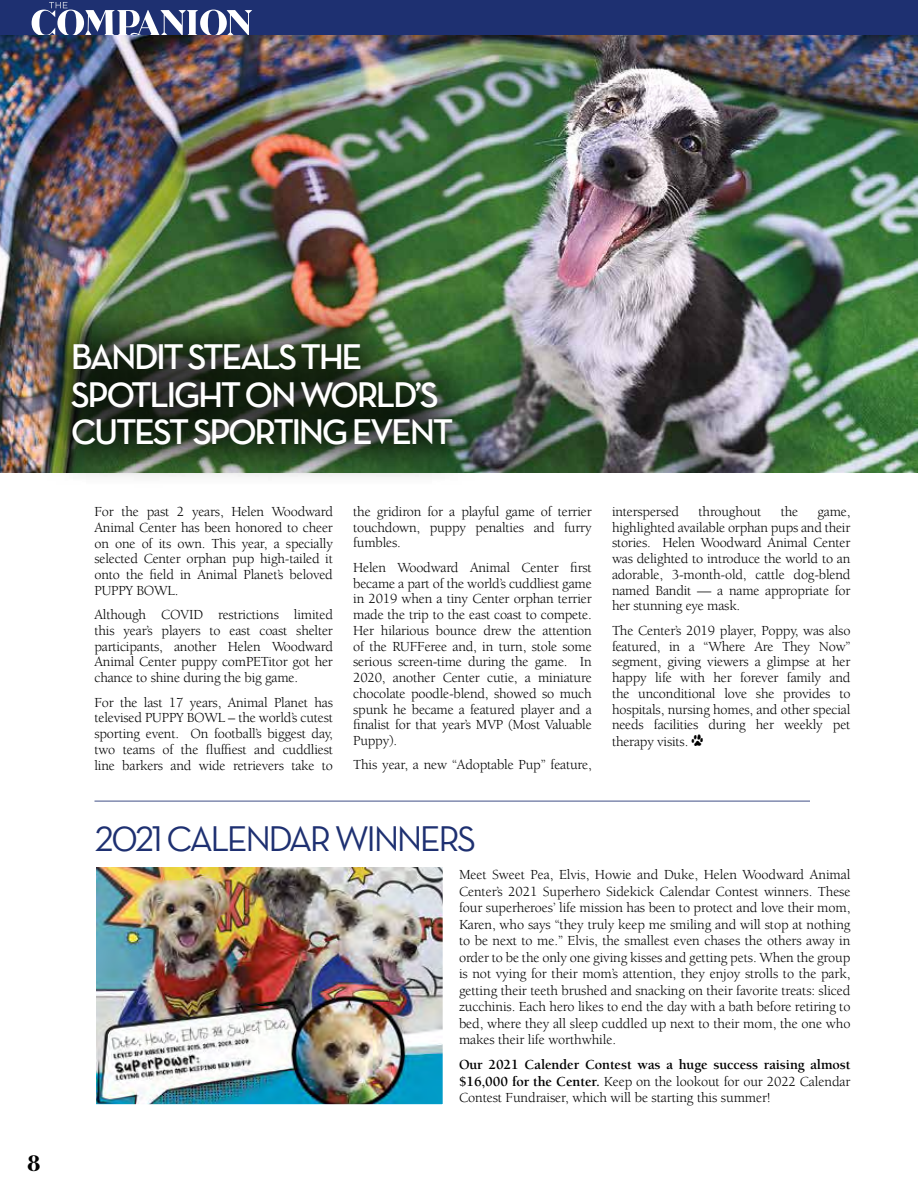
<style>
.page{position:relative;width:918px;height:1188px;background:#fff}
.page>*{position:absolute;margin:0;border:0;box-sizing:border-box;transform-origin:0 0}
.t1{font:600 36px/37px "Neutra Text";letter-spacing:-.07em;color:#fff}
.t2{font:36px "Neutra Text Book Alt";letter-spacing:-.07em;color:#1e3071}
.t3{font:800 18px "Pervinca Family";color:#000}
.t4{font:14.25px/15.8px "Berkeley Std";letter-spacing:-.015em;color:#000;text-align:justify}
.s1{font-family:"Animal Tracks"}
.s2{font-weight:700}
</style>
<div class="page">
<div style="left:0;top:0;width:918px;height:36px;background:#1e3071"></div>
<svg style="left:32px;top:2px;width:220px;height:34px"></svg>
<img style="left:0;top:36px;width:918px;height:437px">
<img style="left:97px;top:868px;width:344px;height:235px">
<div style="left:93px;top:864px;width:352px;height:243px;border:3px solid #fff"></div>
<div style="left:29px;top:300px;width:465px;height:188px;background:#000;opacity:.89"></div>
<hr style="left:94px;top:800px;width:716px;height:2px;background:#1e3071">
<p class="t3" style="left:27px;top:1155px;width:14px">8</p>
<h1 class="t1" style="left:71px;top:338px;width:384px">BANDIT STEALS THE<br>SPOTLIGHT ON WORLD’S<br>CUTEST SPORTING EVENT</h1>
<p class="t4" style="left:94px;top:504px;width:240px">For the past 2 years, Helen Woodward Animal Center has been honored to cheer on one of its own. This year, a specially selected Center orphan pup high-tailed it onto the field in Animal Planet’s beloved PUPPY BOWL.</p>
<p class="t4" style="left:94px;top:607px;width:240px">Although COVID restrictions limited this year’s players to east coast shelter participants, another Helen Woodward Animal Center puppy comPETitor got her chance to shine during the big game.</p>
<p class="t4" style="left:94px;top:694px;width:240px">For the last 17 years, Animal Planet has televised PUPPY BOWL – the world’s cutest sporting event. On football’s biggest day, two teams of the fluffiest and cuddliest line barkers and wide retrievers take to</p>
<p class="t4" style="left:353px;top:504px;width:240px">the gridiron for a playful game of terrier touchdown, puppy penalties and furry fumbles.</p>
<p class="t4" style="left:353px;top:560px;width:240px">Helen Woodward Animal Center first became a part of the world’s cuddliest game in 2019 when a tiny Center orphan terrier made the trip to the east coast to compete.<br>Her hilarious bounce drew the attention of the RUFFeree and, in turn, stole some serious screen-time during the game. In 2020, another Center cutie, a miniature chocolate poodle-blend, showed so much spunk he became a featured player and a finalist for that year’s MVP (Most Valuable Puppy).</p>
<p class="t4" style="left:353px;top:757px;width:240px">This year, a new “Adoptable Pup” feature,</p>
<p class="t4" style="left:612px;top:504px;width:69px">interspersed</p>
<p class="t4" style="left:699px;top:504px;width:64px">throughout</p>
<p class="t4" style="left:781px;top:504px;width:19px">the</p>
<p class="t4" style="left:612px;top:504px;width:240px;text-indent:206px">game, highlighted available orphan pups and their stories. Helen Woodward Animal Center was delighted to introduce the world to an adorable, 3-month-old, cattle dog-blend named Bandit — a name appropriate for her stunning eye mask.</p>
<p class="t4" style="left:612px;top:623px;width:240px">The Center’s 2019 player, Poppy, was also featured, in a “Where Are They Now” segment, giving viewers a glimpse at her happy life with her forever family and the unconditional love she provides to hospitals, nursing homes, and other special needs facilities during her weekly pet therapy visits. <span class="s1">c</span></p>
<h1 class="t2" style="left:94px;top:816px;width:383px">2021 CALENDAR WINNERS</h1>
<p class="t4" style="left:459px;top:867px;width:393px;line-height:16.5px">Meet Sweet Pea, Elvis, Howie and Duke, Helen Woodward Animal Center’s 2021 Superhero Sidekick Calendar Contest winners. These four superheroes’ life mission has been to protect and love their mom, Karen, who says “they truly keep me smiling and will stop at nothing to be next to me.” Elvis, the smallest even chases the others away in order to be the only one giving kisses and getting pets. When the group is not vying for their mom’s attention, they enjoy strolls to the park, getting their teeth brushed and snacking on their favorite treats: sliced zucchinis. Each hero likes to end the day with a bath before retiring to bed, where they all sleep cuddled up next to their mom, the one who makes their life worthwhile.</p>
<p class="t4" style="left:459px;top:1057px;width:393px;line-height:16.5px"><span class="s2">Our 2021 Calender Contest was a huge success raising almost $16,000 for the Center.</span> Keep on the lookout for our 2022 Calendar Contest Fundraiser, which will be starting this summer!</p>
</div>
